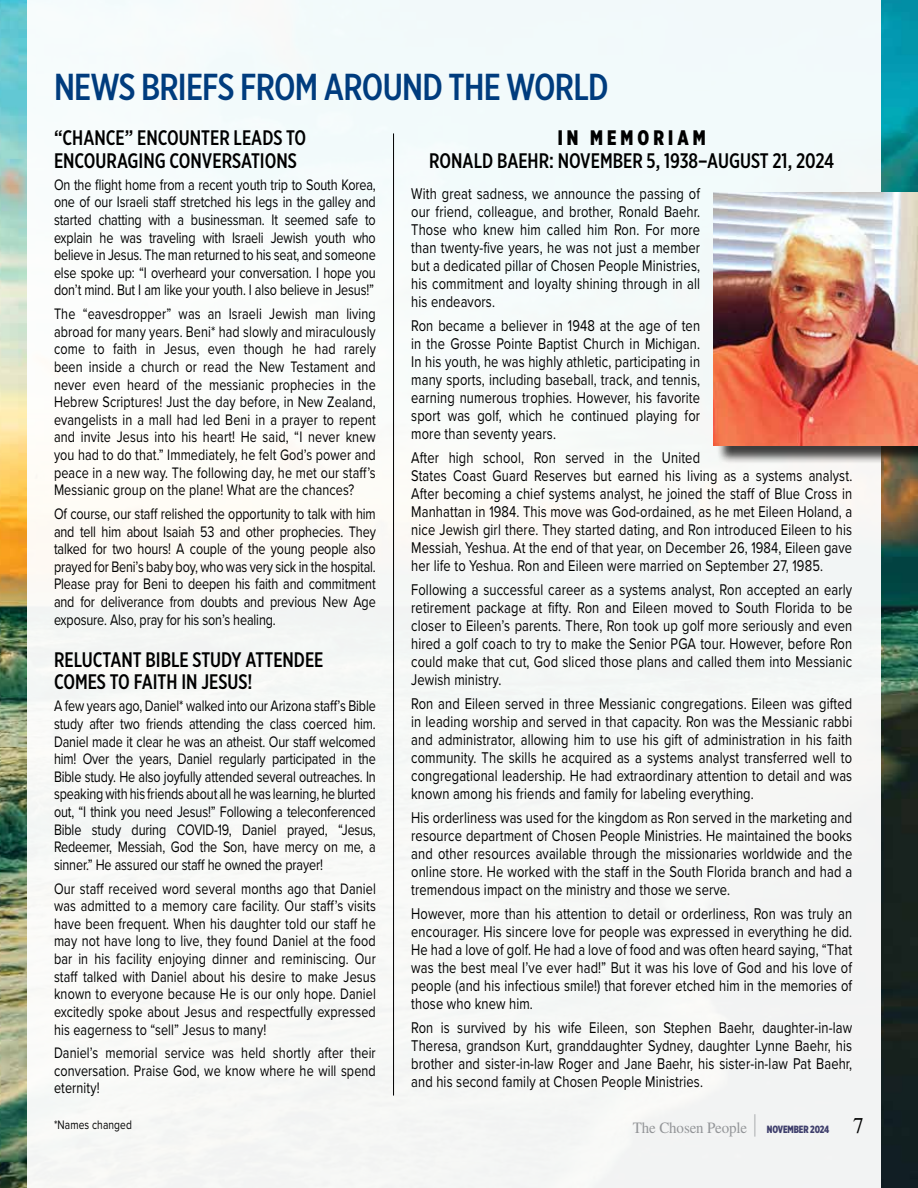
<style>
.page{position:relative;width:918px;height:1188px;background:#fff}
.page>*{position:absolute;margin:0;border:0;box-sizing:border-box;transform-origin:0 0}
.t1{font:500 37.5px "Gotham X Narrow";letter-spacing:-.02em;color:#003c7e}
.t2{font:500 21px/22.5px "Gotham X Narrow";color:#000}
.t3{font:900 21px "Gotham X Narrow";letter-spacing:.2em;color:#000}
.t4{font:16.2px/18px "Proxima Nova";letter-spacing:.01em;color:#000;text-align:justify;scale:.8 1}
.t5{font:15.75px/17.5px "Proxima Nova";letter-spacing:-.01em;color:#000;text-align:justify;scale:.8 1}
.t6{font:15.75px "STIX General";letter-spacing:-.01em;color:#939598;scale:.95 1}
.t7{font:12.75px "Proxima Nova";letter-spacing:.01em;color:#000;scale:.8 1}
.s1{font-weight:700;font-size:31.5px}
.s2{font-family:"Gotham X Narrow";font-weight:900;font-size:10.5px;color:#3f3f6c}
.s3{font-size:22.5px;color:#000}
</style>
<div class="page">
<img style="left:0;top:0;width:918px;height:1188px">
<div style="left:27px;top:0;width:853px;height:1188px;background:#f6f9f7"></div>
<div style="left:716px;top:194px;width:202px;height:270px;background:#000;opacity:.75"></div>
<img style="left:714px;top:192px;width:204px;height:253px">
<hr style="left:393px;top:133px;width:1px;height:963px;background:#000">
<h1 class="t1" style="left:54px;top:64px;width:556px">NEWS BRIEFS FROM AROUND THE WORLD</h1>
<p class="t2" style="left:54px;top:126px;width:254px">“CHANCE” ENCOUNTER LEADS TO<br>ENCOURAGING CONVERSATIONS</p>
<p class="t5" style="left:54px;top:175px;width:404px">On the flight home from a recent youth trip to South Korea, one of our Israeli staff stretched his legs in the galley and started chatting with a businessman. It seemed safe to explain he was traveling with Israeli Jewish youth who believe in Jesus. The man returned to his seat, and someone else spoke up: “I overheard your conversation. I hope you don’t mind. But I am like your youth. I also believe in Jesus!”</p>
<p class="t5" style="left:54px;top:304px;width:404px">The “eavesdropper” was an Israeli Jewish man living abroad for many years. Beni* had slowly and miraculously come to faith in Jesus, even though he had rarely been inside a church or read the New Testament and never even heard of the messianic prophecies in the Hebrew Scriptures! Just the day before, in New Zealand, evangelists in a mall had led Beni in a prayer to repent and invite Jesus into his heart! He said, “I never knew you had to do that.” Immediately, he felt God’s power and peace in a new way. The following day, he met our staff’s Messianic group on the plane! What are the chances?</p>
<p class="t5" style="left:54px;top:504px;width:404px">Of course, our staff relished the opportunity to talk with him and tell him about Isaiah 53 and other prophecies. They talked for two hours! A couple of the young people also prayed for Beni’s baby boy, who was very sick in the hospital.<br>Please pray for Beni to deepen his faith and commitment and for deliverance from doubts and previous New Age exposure. Also, pray for his son’s healing.</p>
<p class="t2" style="left:54px;top:648px;width:271px">RELUCTANT BIBLE STUDY ATTENDEE<br>COMES TO FAITH IN JESUS!</p>
<p class="t5" style="left:54px;top:697px;width:404px">A few years ago, Daniel* walked into our Arizona staff’s Bible study after two friends attending the class coerced him.<br>Daniel made it clear he was an atheist. Our staff welcomed him! Over the years, Daniel regularly participated in the Bible study. He also joyfully attended several outreaches. In speaking with his friends about all he was learning, he blurted out, “I think you need Jesus!” Following a teleconferenced Bible study during COVID-19, Daniel prayed, “Jesus, Redeemer, Messiah, God the Son, have mercy on me, a sinner.” He assured our staff he owned the prayer!</p>
<p class="t5" style="left:54px;top:879px;width:404px">Our staff received word several months ago that Daniel was admitted to a memory care facility. Our staff’s visits have been frequent. When his daughter told our staff he may not have long to live, they found Daniel at the food bar in his facility enjoying dinner and reminiscing. Our staff talked with Daniel about his desire to make Jesus known to everyone because He is our only hope. Daniel excitedly spoke about Jesus and respectfully expressed his eagerness to “sell” Jesus to many!</p>
<p class="t5" style="left:54px;top:1043px;width:404px">Daniel’s memorial service was held shortly after their conversation. Praise God, we know where he will spend eternity!</p>
<p class="t7" style="left:54px;top:1115px;width:99px">*Names changed</p>
<p class="t3" style="left:558px;top:125px;width:149px">IN MEMORIAM</p>
<p class="t2" style="left:429px;top:149px;width:407px">RONALD BAEHR: NOVEMBER 5, 1938–AUGUST 21, 2024</p>
<p class="t4" style="left:411px;top:184px;width:363px">With great sadness, we announce the passing of our friend, colleague, and brother, Ronald Baehr.<br>Those who knew him called him Ron. For more than twenty-five years, he was not just a member but a dedicated pillar of Chosen People Ministries, his commitment and loyalty shining through in all his endeavors.</p>
<p class="t4" style="left:411px;top:316px;width:363px">Ron became a believer in 1948 at the age of ten in the Grosse Pointe Baptist Church in Michigan.<br>In his youth, he was highly athletic, participating in many sports, including baseball, track, and tennis, earning numerous trophies. However, his favorite sport was golf, which he continued playing for more than seventy years.</p>
<p class="t4" style="left:411px;top:448px;width:553px;text-align:left">After high school, Ron served in the United<br>States Coast Guard Reserves but earned his living as a systems analyst.<br>After becoming a chief systems analyst, he joined the staff of Blue Cross in Manhattan in 1984. This move was God-ordained, as he met Eileen Holand, a nice Jewish girl there. They started dating, and Ron introduced Eileen to his Messiah, Yeshua. At the end of that year, on December 26, 1984, Eileen gave her life to Yeshua. Ron and Eileen were married on September 27, 1985.</p>
<p class="t4" style="left:411px;top:580px;width:553px">Following a successful career as a systems analyst, Ron accepted an early retirement package at fifty. Ron and Eileen moved to South Florida to be closer to Eileen’s parents. There, Ron took up golf more seriously and even hired a golf coach to try to make the Senior PGA tour. However, before Ron could make that cut, God sliced those plans and called them into Messianic Jewish ministry.</p>
<p class="t4" style="left:411px;top:694px;width:553px">Ron and Eileen served in three Messianic congregations. Eileen was gifted in leading worship and served in that capacity. Ron was the Messianic rabbi and administrator, allowing him to use his gift of administration in his faith community. The skills he acquired as a systems analyst transferred well to congregational leadership. He had extraordinary attention to detail and was known among his friends and family for labeling everything.</p>
<p class="t4" style="left:411px;top:808px;width:553px">His orderliness was used for the kingdom as Ron served in the marketing and resource department of Chosen People Ministries. He maintained the books and other resources available through the missionaries worldwide and the online store. He worked with the staff in the South Florida branch and had a tremendous impact on the ministry and those we serve.</p>
<p class="t4" style="left:411px;top:904px;width:553px">However, more than his attention to detail or orderliness, Ron was truly an encourager. His sincere love for people was expressed in everything he did.<br>He had a love of golf. He had a love of food and was often heard saying, “That was the best meal I’ve ever had!” But it was his love of God and his love of people (and his infectious smile!) that forever etched him in the memories of those who knew him.</p>
<p class="t4" style="left:411px;top:1018px;width:553px">Ron is survived by his wife Eileen, son Stephen Baehr, daughter-in-law Theresa, grandson Kurt, granddaughter Sydney, daughter Lynne Baehr, his brother and sister-in-law Roger and Jane Baehr, his sister-in-law Pat Baehr, and his second family at Chosen People Ministries.</p>
<p class="t6" style="left:633px;top:1117px;width:245px">The Chosen People <span class="s1">|</span> <span class="s2">NOVEMBER 2024</span> <span class="s3">7</span></p>
</div>
